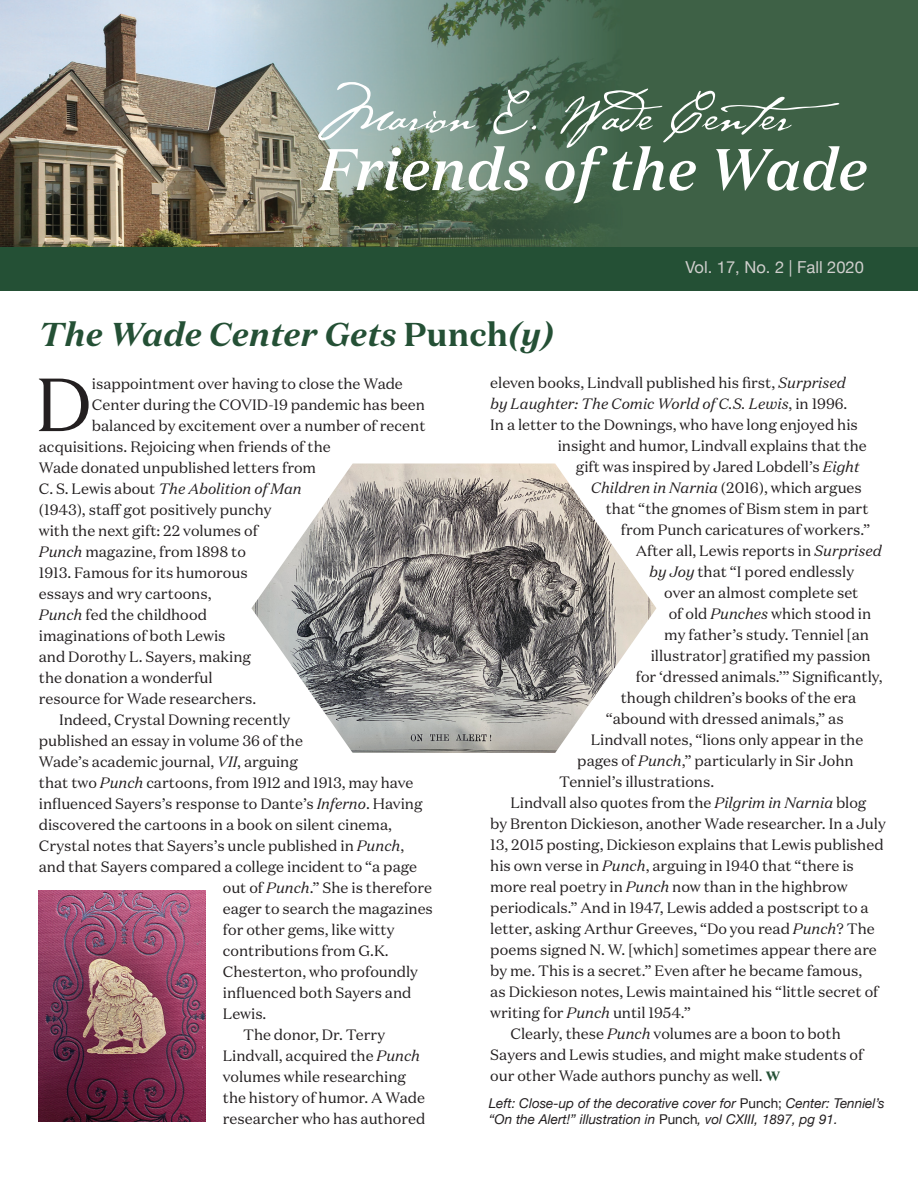
<style>
.page{position:relative;width:918px;height:1188px;background:#fff}
.page>*{position:absolute;margin:0;border:0;box-sizing:border-box;transform-origin:0 0}
.t1{font:75px "Domaine Text";color:#231f20}
.t2{font:italic 500 58.5px "Domaine Text";color:#fff}
.t3{font:italic 700 33px "Domaine Text";color:#245035}
.t4{font:16.5px "Helvetica Neue";color:#d0cfcd}
.t5{font:15px "Domaine Text";letter-spacing:-.005em;color:#231f20}
.t6{font:italic 15px "Domaine Text";letter-spacing:-.005em;color:#231f20}
.t7{font:italic 13.5px/16.2px "Helvetica Neue";color:#231f20}
.s1{font-style:normal}
.s2{font-style:italic}
.s3{font-weight:900;font-size:13.5px;color:#245035}
</style>
<div class="page">
<img style="left:1px;top:0;width:917px;height:247px">
<div style="left:0;top:247px;width:918px;height:43px;background:#245035"></div>
<svg style="left:318px;top:82px;width:157px;height:58px;background:#9db5b0"></svg>
<svg style="left:493px;top:90px;width:43px;height:44px;background:#738c7c"></svg>
<svg style="left:560px;top:89px;width:279px;height:59px;background:#57755e"></svg>
<img style="left:39px;top:890px;width:166px;height:232px">
<img style="left:251px;top:464px;width:405px;height:289px">
<h2 class="t2" style="left:318px;top:132px;width:551px">Friends of the Wade</h2>
<p class="t4" style="left:685px;top:257px;width:180px">Vol. 17, No. 2 | Fall 2020</p>
<h3 class="t3" style="left:39px;top:313px;width:516px">The Wade Center Gets <span class="s1">Punch</span>(y)</h3>
<h1 class="t1" style="left:35px;top:357px;width:58px">D</h1>
<p class="t5" style="left:92px;top:374px;width:313px">isappointment over having to close the Wade</p>
<p class="t5" style="left:490px;top:373px;width:357px">eleven books, Lindvall published his first, <span class="s2">Surprised</span></p>
<p class="t6" style="left:490px;top:394px;width:358px">by Laughter: The Comic World of C.S. Lewis<span class="s1">, in 1996.</span></p>
<p class="t5" style="left:490px;top:415px;width:369px">In a letter to the Downings, who have long enjoyed his</p>
<p class="t5" style="left:558px;top:436px;width:310px">insight and humor, Lindvall explains that the</p>
<p class="t5" style="left:576px;top:457px;width:285px">gift was inspired by Jared Lobdell’s <span class="s2">Eight</span></p>
<p class="t5" style="left:591px;top:478px;width:273px"><span class="s2">Children in Narnia</span> (2016), which argues</p>
<p class="t5" style="left:606px;top:499px;width:264px">that “the gnomes of Bism stem in part</p>
<p class="t5" style="left:621px;top:520px;width:251px">from Punch caricatures of workers.”</p>
<p class="t5" style="left:636px;top:541px;width:248px">After all, Lewis reports in <span class="s2">Surprised</span></p>
<p class="t5" style="left:649px;top:562px;width:206px"><span class="s2">by Joy</span> that “I pored endlessly</p>
<p class="t5" style="left:664px;top:583px;width:196px">over an almost complete set</p>
<p class="t5" style="left:669px;top:604px;width:204px">of old <span class="s2">Punches</span> which stood in</p>
<p class="t5" style="left:664px;top:625px;width:206px">my father’s study. Tenniel [an</p>
<p class="t5" style="left:651px;top:646px;width:222px">illustrator] gratified my passion</p>
<p class="t5" style="left:636px;top:667px;width:248px">for ‘dressed animals.’” Significantly,</p>
<p class="t5" style="left:621px;top:688px;width:237px">though children’s books of the era</p>
<p class="t5" style="left:606px;top:709px;width:239px">“abound with dressed animals,” as</p>
<p class="t5" style="left:591px;top:730px;width:274px">Lindvall notes, “lions only appear in the</p>
<p class="t5" style="left:577px;top:751px;width:278px">pages of <span class="s2">Punch</span>,” particularly in Sir John</p>
<p class="t5" style="left:559px;top:772px;width:156px">Tenniel’s illustrations.</p>
<p class="t5" style="left:511px;top:793px;width:357px">Lindvall also quotes from the <span class="s2">Pilgrim in Narnia</span> blog</p>
<p class="t5" style="left:490px;top:814px;width:397px">by Brenton Dickieson, another Wade researcher. In a July</p>
<p class="t5" style="left:490px;top:835px;width:395px">13, 2015 posting, Dickieson explains that Lewis published</p>
<p class="t5" style="left:490px;top:856px;width:365px">his own verse in <span class="s2">Punch</span>, arguing in 1940 that “there is</p>
<p class="t5" style="left:490px;top:877px;width:359px">more real poetry in <span class="s2">Punch</span> now than in the highbrow</p>
<p class="t5" style="left:490px;top:898px;width:380px">periodicals.” And in 1947, Lewis added a postscript to a</p>
<p class="t5" style="left:490px;top:919px;width:386px">letter, asking Arthur Greeves, “Do you read <span class="s2">Punch</span>? The</p>
<p class="t5" style="left:490px;top:940px;width:388px">poems signed N. W. [which] sometimes appear there are</p>
<p class="t5" style="left:490px;top:961px;width:373px">by me. This is a secret.” Even after he became famous,</p>
<p class="t5" style="left:490px;top:982px;width:390px">as Dickieson notes, Lewis maintained his “little secret of</p>
<p class="t5" style="left:490px;top:1003px;width:202px">writing for <span class="s2">Punch</span> until 1954.”</p>
<p class="t5" style="left:511px;top:1024px;width:332px">Clearly, these <span class="s2">Punch</span> volumes are a boon to both</p>
<p class="t5" style="left:490px;top:1045px;width:375px">Sayers and Lewis studies, and might make students of</p>
<p class="t5" style="left:490px;top:1066px;width:291px">our other Wade authors punchy as well. <span class="s3">W</span></p>
<p class="t5" style="left:92px;top:395px;width:335px">Center during the COVID-19 pandemic has been</p>
<p class="t5" style="left:92px;top:416px;width:335px">balanced by excitement over a number of recent</p>
<p class="t5" style="left:39px;top:437px;width:293px">acquisitions. Rejoicing when friends of the</p>
<p class="t5" style="left:39px;top:458px;width:279px">Wade donated unpublished letters from</p>
<p class="t6" style="left:39px;top:479px;width:264px"><span class="s1">C. S. Lewis about</span> The Abolition of Man</p>
<p class="t5" style="left:39px;top:500px;width:234px">(1943), staff got positively punchy</p>
<p class="t5" style="left:39px;top:521px;width:221px">with the next gift: 22 volumes of</p>
<p class="t5" style="left:39px;top:542px;width:209px"><span class="s2">Punch</span> magazine, from 1898 to</p>
<p class="t5" style="left:39px;top:563px;width:210px">1913. Famous for its humorous</p>
<p class="t5" style="left:39px;top:584px;width:174px">essays and wry cartoons,</p>
<p class="t5" style="left:39px;top:605px;width:170px"><span class="s2">Punch</span> fed the childhood</p>
<p class="t5" style="left:39px;top:626px;width:188px">imaginations of both Lewis</p>
<p class="t5" style="left:39px;top:647px;width:214px">and Dorothy L. Sayers, making</p>
<p class="t5" style="left:39px;top:668px;width:175px">the donation a wonderful</p>
<p class="t5" style="left:39px;top:689px;width:219px">resource for Wade researchers.</p>
<p class="t5" style="left:59px;top:710px;width:233px">Indeed, Crystal Downing recently</p>
<p class="t5" style="left:39px;top:731px;width:266px">published an essay in volume 36 of the</p>
<p class="t5" style="left:39px;top:752px;width:261px">Wade’s academic journal, <span class="s2">VII</span>, arguing</p>
<p class="t5" style="left:39px;top:773px;width:376px">that two <span class="s2">Punch</span> cartoons, from 1912 and 1913, may have</p>
<p class="t5" style="left:39px;top:794px;width:385px">influenced Sayers’s response to Dante’s <span class="s2">Inferno</span>. Having</p>
<p class="t5" style="left:39px;top:815px;width:355px">discovered the cartoons in a book on silent cinema,</p>
<p class="t5" style="left:39px;top:836px;width:367px">Crystal notes that Sayers’s uncle published in <span class="s2">Punch</span>,</p>
<p class="t5" style="left:39px;top:857px;width:380px">and that Sayers compared a college incident to “a page</p>
<p class="t5" style="left:223px;top:878px;width:211px">out of <span class="s2">Punch</span>.” She is therefore</p>
<p class="t5" style="left:223px;top:899px;width:212px">eager to search the magazines</p>
<p class="t5" style="left:223px;top:920px;width:173px">for other gems, like witty</p>
<p class="t5" style="left:223px;top:941px;width:167px">contributions from G.K.</p>
<p class="t5" style="left:223px;top:962px;width:197px">Chesterton, who profoundly</p>
<p class="t5" style="left:223px;top:983px;width:190px">influenced both Sayers and</p>
<p class="t5" style="left:223px;top:1004px;width:45px">Lewis.</p>
<p class="t5" style="left:243px;top:1025px;width:144px">The donor, Dr. Terry</p>
<p class="t5" style="left:223px;top:1046px;width:199px">Lindvall, acquired the <span class="s2">Punch</span></p>
<p class="t5" style="left:223px;top:1067px;width:185px">volumes while researching</p>
<p class="t5" style="left:223px;top:1088px;width:204px">the history of humor. A Wade</p>
<p class="t5" style="left:223px;top:1109px;width:204px">researcher who has authored</p>
<p class="t7" style="left:489px;top:1095px;width:398px">Left: Close-up of the decorative cover for <span class="s1">Punch;</span> Center: Tenniel’s “On the Alert!” illustration in <span class="s1">Punch</span>, vol CXIII, 1897, pg 91.</p>
</div>
